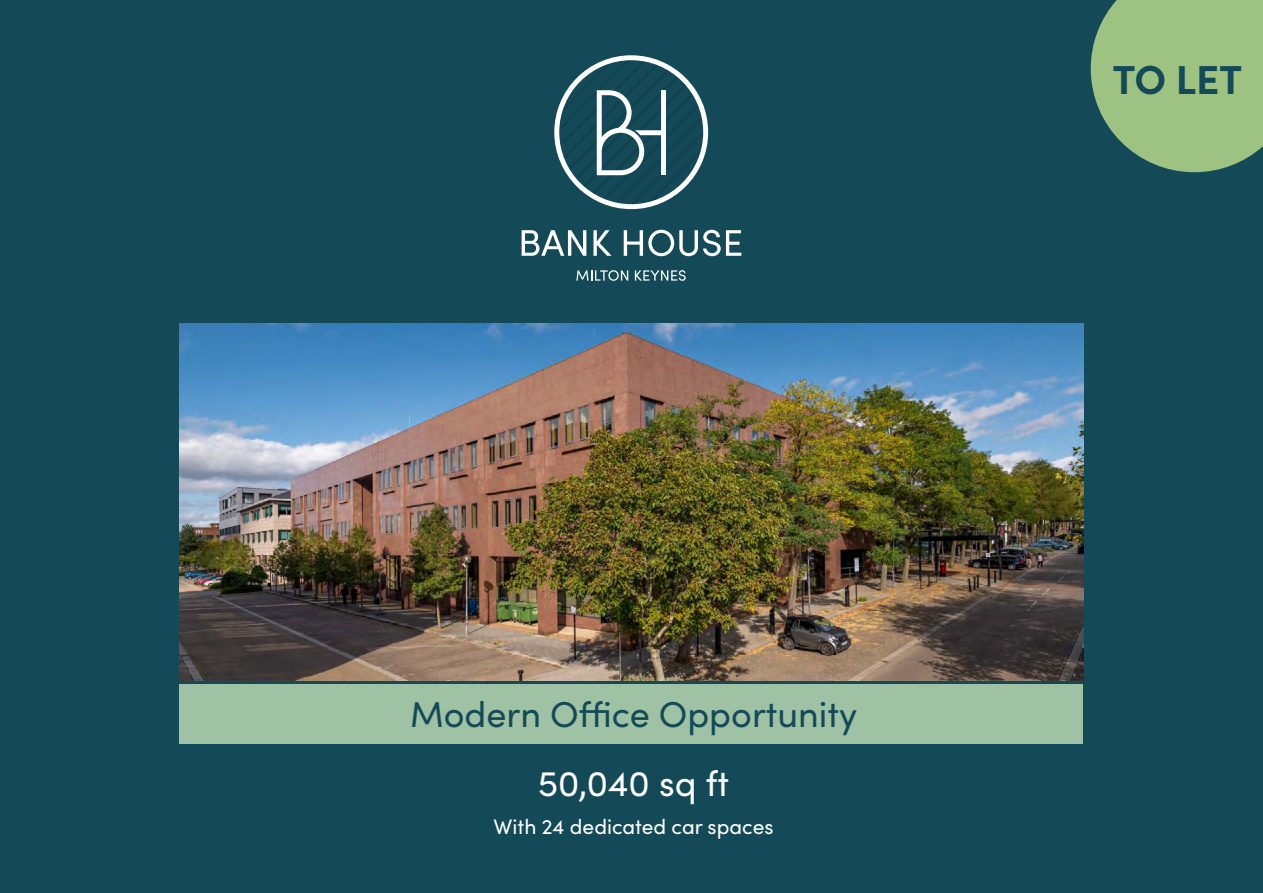
<style>
.page{position:relative;width:1263px;height:893px;background:#144a57}
.page>*{position:absolute;margin:0;border:0;box-sizing:border-box;transform-origin:0 0}
.t1{font:700 40.5px "Sofia Pro";color:#144a57}
.t2{font:36px "Sofia Pro";color:#144a57}
.t3{font:36px "Sofia Pro";color:#fff}
.t4{font:21px "Sofia Pro";color:#fff}
</style>
<div class="page">
<svg style="left:522px;top:230px;width:64px;height:26px"></svg>
<svg style="left:593px;top:230px;width:18px;height:26px"></svg>
<svg style="left:624px;top:230px;width:117px;height:26px"></svg>
<svg style="left:576px;top:270px;width:52px;height:11px"></svg>
<svg style="left:635px;top:270px;width:51px;height:11px"></svg>
<svg style="left:554px;top:55px;width:155px;height:155px"></svg>
<div style="left:180px;top:685px;width:903px;height:59px;background:#9ec2a3"></div>
<img style="left:180px;top:323px;width:903px;height:357px">
<svg style="left:1091px;top:0;width:172px;height:172px;background:#8eb47d"></svg>
<h2 class="t2" style="left:410px;top:688px;width:448px">Modern Office Opportunity</h2>
<h2 class="t3" style="left:538px;top:757px;width:192px">50,040 sq ft</h2>
<p class="t4" style="left:494px;top:811px;width:281px">With 24 dedicated car spaces</p>
<h1 class="t1" style="left:1113px;top:49px;width:131px">TO LET</h1>
</div>
